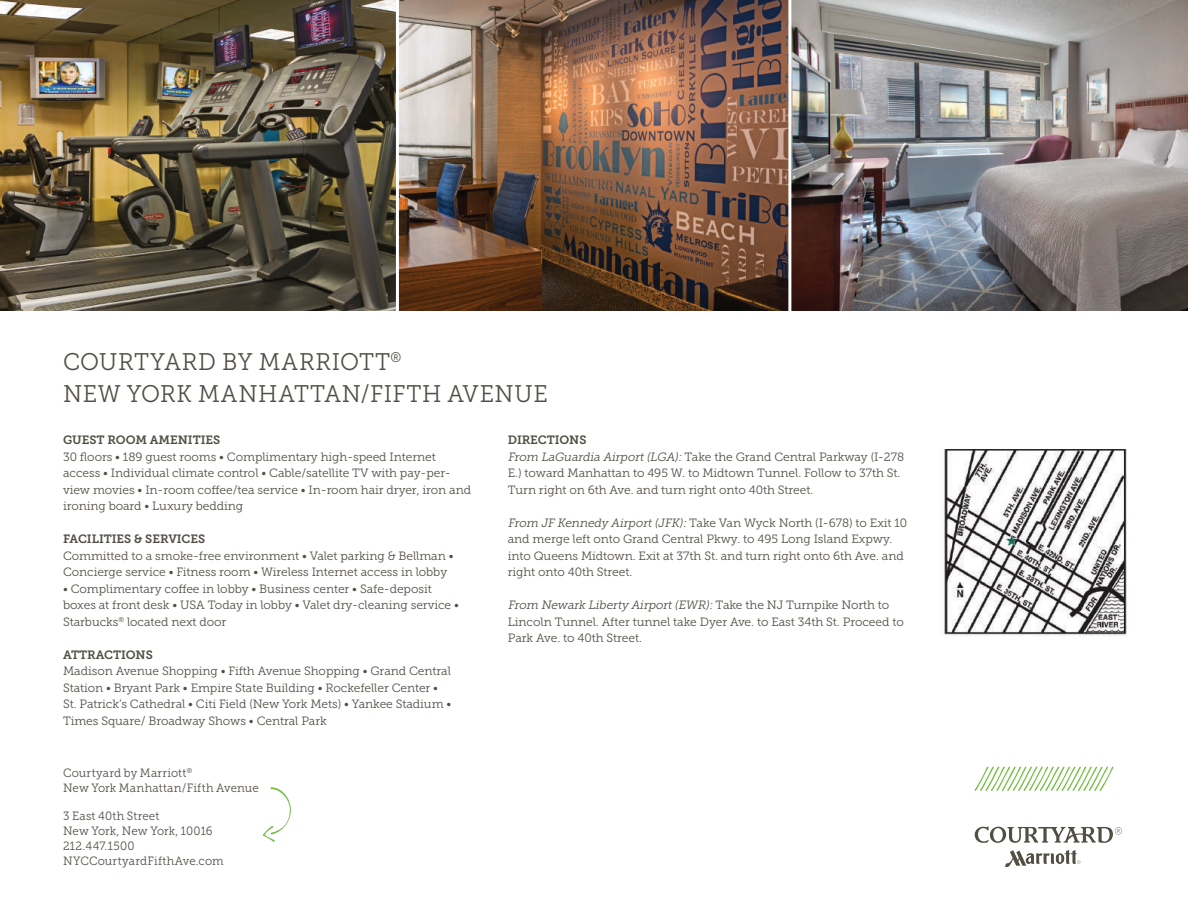
<style>
.page{position:relative;width:1188px;height:918px;background:#fff}
.page>*{position:absolute;margin:0;border:0;box-sizing:border-box;transform-origin:0 0}
.t1{font:24px/31.5px "Museo Slab 300";letter-spacing:.025em;color:#514e44;scale:.96 1}
.t2{font:12px/16.5px "Museo Slab 300";letter-spacing:-.005em;color:#514e44}
.t3{font:12px/15px "Museo Slab 300";letter-spacing:.015em;color:#514e44;scale:.96 1}
.t4{font:12px "Museo Slab 700";letter-spacing:-.005em;color:#514e44}
.t5{font:12px/15px "Museo Slab 300";letter-spacing:.02em;color:#514e44;scale:.96 1}
.s1{font-style:italic}
</style>
<div class="page">
<img style="left:0;top:0;width:788px;height:310px">
<img style="left:791px;top:0;width:397px;height:310px">
<hr style="left:396px;top:0;width:3px;height:333px;background:#fff">
<svg style="left:1005px;top:850px;width:76px;height:17px"></svg>
<svg style="left:975px;top:826px;width:147px;height:17px"></svg>
<svg style="left:975px;top:767px;width:139px;height:24px"></svg>
<svg style="left:262px;top:787px;width:29px;height:55px"></svg>
<img style="left:942px;top:449px;width:185px;height:188px">
<h1 class="t1" style="left:63px;top:346px;width:507px">COURTYARD BY MARRIOTT<sup>®<br></sup>NEW YORK MANHATTAN/FIFTH AVENUE</h1>
<p class="t4" style="left:63px;top:433px;width:159px">GUEST ROOM AMENITIES</p>
<p class="t2" style="left:63px;top:448px;width:410px">30 floors • 189 guest rooms • Complimentary high-speed Internet access • Individual climate control • Cable/satellite TV with pay-per&shy;view movies • In-room coffee/tea service • In-room hair dryer, iron and ironing board • Luxury bedding</p>
<p class="t4" style="left:63px;top:532px;width:144px">FACILITIES &amp; SERVICES</p>
<p class="t2" style="left:63px;top:547px;width:392px">Committed to a smoke-free environment • Valet parking &amp; Bellman •<br>Concierge service • Fitness room • Wireless Internet access in lobby</p>
<p class="t2" style="left:63px;top:580px;width:397px">• Complimentary coffee in lobby • Business center • Safe-deposit boxes at front desk • USA Today in lobby • Valet dry-cleaning service •<br>Starbucks<sup>®</sup> located next door</p>
<p class="t4" style="left:63px;top:648px;width:91px">ATTRACTIONS</p>
<p class="t2" style="left:63px;top:663px;width:390px">Madison Avenue Shopping • Fifth Avenue Shopping • Grand Central Station • Bryant Park • Empire State Building • Rockefeller Center • St. Patrick’s Cathedral • Citi Field (New York Mets) • Yankee Stadium • Times Square/ Broadway Shows • Central Park</p>
<p class="t5" style="left:63px;top:765px;width:205px">Courtyard by Marriott<sup>®<br></sup>New York Manhattan/Fifth Avenue</p>
<p class="t3" style="left:63px;top:808px;width:169px">3 East 40th Street<br>New York, New York, 10016<br>212.447.1500<br>NYCCourtyardFifthAve.com</p>
<p class="t4" style="left:508px;top:433px;width:80px">DIRECTIONS</p>
<p class="t2" style="left:508px;top:448px;width:398px"><span class="s1">From LaGuardia Airport(LGA):</span>Take the Grand Central Parkway (I-278<br>E.) toward Manhattan to 495 W. to Midtown Tunnel. Follow to 37th St.<br>Turn right on 6th Ave. and turn right onto 40th Street.</p>
<p class="t2" style="left:508px;top:514px;width:401px"><span class="s1">From JF Kennedy Airport(JFK):</span>Take Van Wyck North (I-678) to Exit 10 and merge left onto Grand Central Pkwy. to 495 Long Island Expwy. into Queens Midtown. Exit at 37th St. and turn right onto 6th Ave. and right onto 40th Street.</p>
<p class="t2" style="left:508px;top:597px;width:398px"><span class="s1">From Newark Liberty Airport(EWR):</span>T a k e t h e N J T u r n p i k e N o r t h t o<br>Lincoln Tunnel. After tunnel take Dyer Ave. to East 34th St. Proceed to<br>Park Ave. to 40th Street.</p>
</div>
